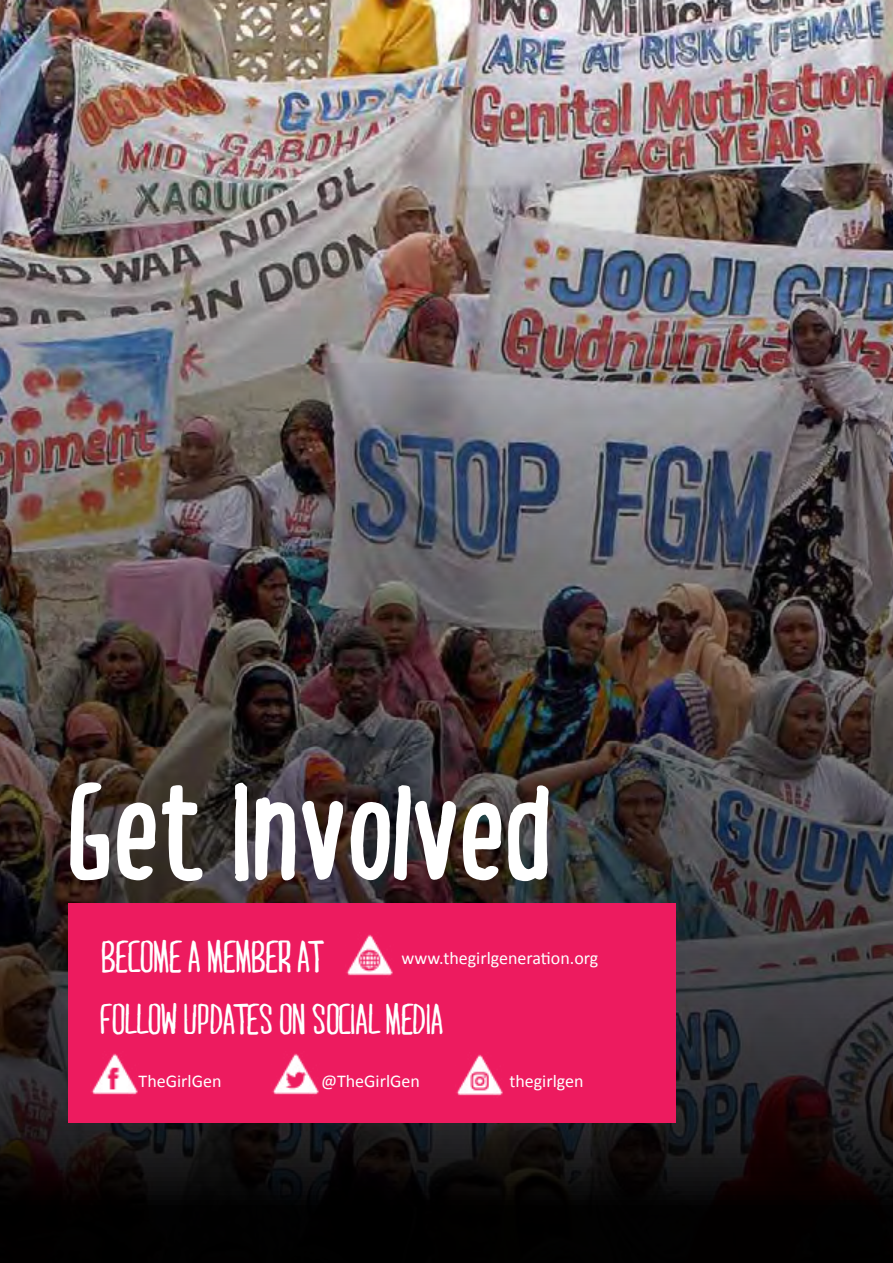
<style>
.page{position:relative;width:893px;height:1263px;background:#fff}
.page>*{position:absolute;margin:0;border:0;box-sizing:border-box;transform-origin:0 0}
.t1{font:700 130.5px "MARI&DAVID";letter-spacing:.025em;color:#fff}
.t2{font:42px "MARI&DAVID";color:#fff}
.t3{font:40.5px "MARI&DAVID";color:#fff}
.t4{font:18px "Calibri";color:#fff}
</style>
<div class="page">
<img style="left:0;top:0;width:893px;height:1263px">
<div style="left:68px;top:904px;width:607px;height:219px;background:#ed1b5f"></div>
<img style="left:346px;top:934px;width:47px;height:42px">
<img style="left:91px;top:1053px;width:47px;height:42px">
<img style="left:456px;top:1054px;width:47px;height:42px">
<img style="left:272px;top:1053px;width:47px;height:42px">
<h1 class="t1" style="left:68px;top:752px;width:485px">Get Involved</h1>
<h2 class="t2" style="left:102px;top:933px;width:222px">BECOME A MEMBER AT</h2>
<p class="t4" style="left:402px;top:946px;width:198px">www.thegirlgeneration.org</p>
<h3 class="t3" style="left:99px;top:997px;width:345px">FOLLOW UPDATES ON SOCIAL MEDIA</h3>
<p class="t4" style="left:139px;top:1069px;width:84px">TheGirlGen</p>
<p class="t4" style="left:321px;top:1069px;width:100px">@TheGirlGen</p>
<p class="t4" style="left:509px;top:1069px;width:76px">thegirlgen</p>
</div>
